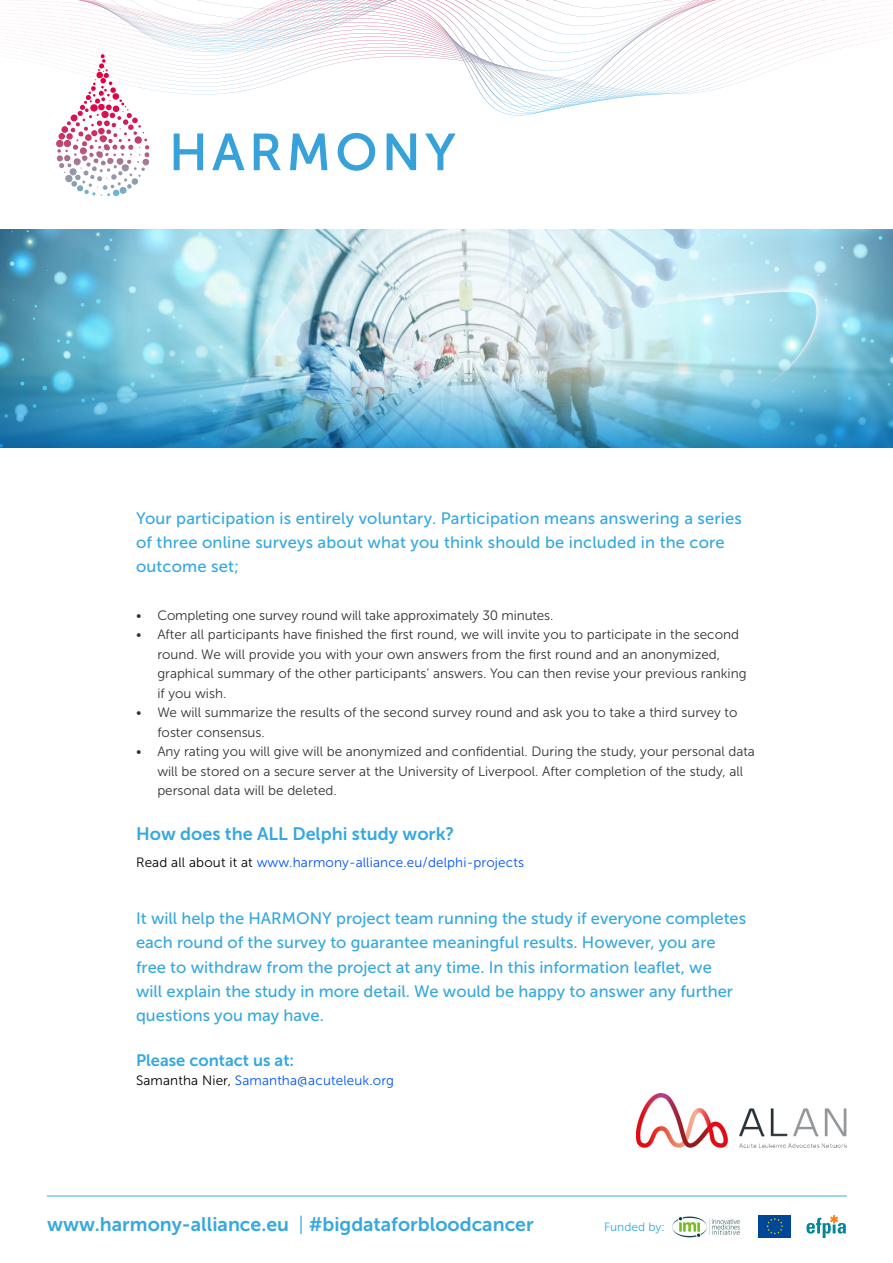
<style>
.page{position:relative;width:893px;height:1263px;background:#fff}
.page>*{position:absolute;margin:0;border:0;box-sizing:border-box;transform-origin:0 0}
.t1{font:19.5px "Museo Sans 700";color:#36a8e0}
.t2{font:18px "Museo Sans 700";color:#36a8e0}
.t3{font:16.5px/24px "Museo Sans 500";color:#36a8e0}
.t4{font:16.5px "Museo Sans 700";color:#36a8e0}
.t5{font:13.5px/19.5px "Museo Sans 300";color:#333}
.t6{font:13.5px "Museo Sans 300";letter-spacing:.01em;color:#0053ff}
.t7{font:12px "Museo Sans 300";color:#36a8e0}
.s1{color:#000}
.s2{font-family:"Museo Sans 300"}
</style>
<div class="page">
<img style="left:0;top:230px;width:893px;height:102px">
<svg style="left:23px;top:0;width:685px;height:114px"></svg>
<svg style="left:81px;top:107px;width:614px;height:9px"></svg>
<svg style="left:79px;top:98px;width:620px;height:9px"></svg>
<svg style="left:78px;top:89px;width:625px;height:9px"></svg>
<svg style="left:78px;top:80px;width:628px;height:9px"></svg>
<svg style="left:174px;top:134px;width:29px;height:36px"></svg>
<svg style="left:212px;top:134px;width:33px;height:36px"></svg>
<svg style="left:254px;top:134px;width:27px;height:36px"></svg>
<svg style="left:290px;top:134px;width:37px;height:36px"></svg>
<svg style="left:338px;top:133px;width:37px;height:38px"></svg>
<svg style="left:387px;top:134px;width:29px;height:36px"></svg>
<svg style="left:425px;top:134px;width:31px;height:36px"></svg>
<svg style="left:79px;top:0;width:637px;height:85px"></svg>
<div style="left:758px;top:1215px;width:33px;height:22px;background:#004798"></div>
<svg style="left:766px;top:1218px;width:17px;height:16px"></svg>
<svg style="left:806px;top:1215px;width:40px;height:22px"></svg>
<img style="left:672px;top:1216px;width:68px;height:21px">
<hr style="left:47px;top:1195px;width:800px;height:1px;background:#36a8e0">
<img style="left:0;top:332px;width:893px;height:116px">
<img style="left:637px;top:1094px;width:210px;height:54px">
<p class="t3" style="left:136px;top:507px;width:607px">Your participation is entirely voluntary. Participation means answering a series of three online surveys about what you think should be included in the core outcome set;</p>
<p class="t5" style="left:136px;top:605px;width:419px">• Completing one survey round will take approximately 30 minutes.</p>
<p class="t5" style="left:157px;top:625px;width:591px;text-indent:-21px">• After all participants have finished the first round, we will invite you to participate in the second round. We will provide you with your own answers from the first round and an anonymized, graphical summary of the other participants’ answers. You can then revise your previous ranking if you wish.</p>
<p class="t5" style="left:157px;top:703px;width:582px;text-indent:-21px">• We will summarize the results of the second survey round and ask you to take a third survey to foster consensus.</p>
<p class="t5" style="left:157px;top:742px;width:599px;text-indent:-21px">• Any rating you will give will be anonymized and confidential. During the study, your personal data will be stored on a secure server at the University of Liverpool. After completion of the study, all personal data will be deleted.</p>
<h2 class="t2" style="left:136px;top:824px;width:320px">How does the ALL Delphi study work?</h2>
<p class="t6" style="left:136px;top:855px;width:389px"><span class="s1">Read all about it at</span> www.harmony-alliance.eu/delphi-projects</p>
<p class="t3" style="left:136px;top:907px;width:612px">It will help the HARMONY project team running the study if everyone completes each round of the survey to guarantee meaningful results. However, you are free to withdraw from the project at any time. In this information leaflet, we<br>will explain the study in more detail. We would be happy to answer any further questions you may have.</p>
<p class="t4" style="left:136px;top:1051px;width:160px">Please contact us at:</p>
<p class="t6" style="left:136px;top:1073px;width:260px"><span class="s1">Samantha Nier,</span> Samantha@acuteleuk.org</p>
<h1 class="t1" style="left:47px;top:1214px;width:488px">www.harmony-alliance.eu <span class="s2">|</span> #bigdataforbloodcancer</h1>
<p class="t7" style="left:604px;top:1221px;width:62px">Funded by:</p>
</div>
